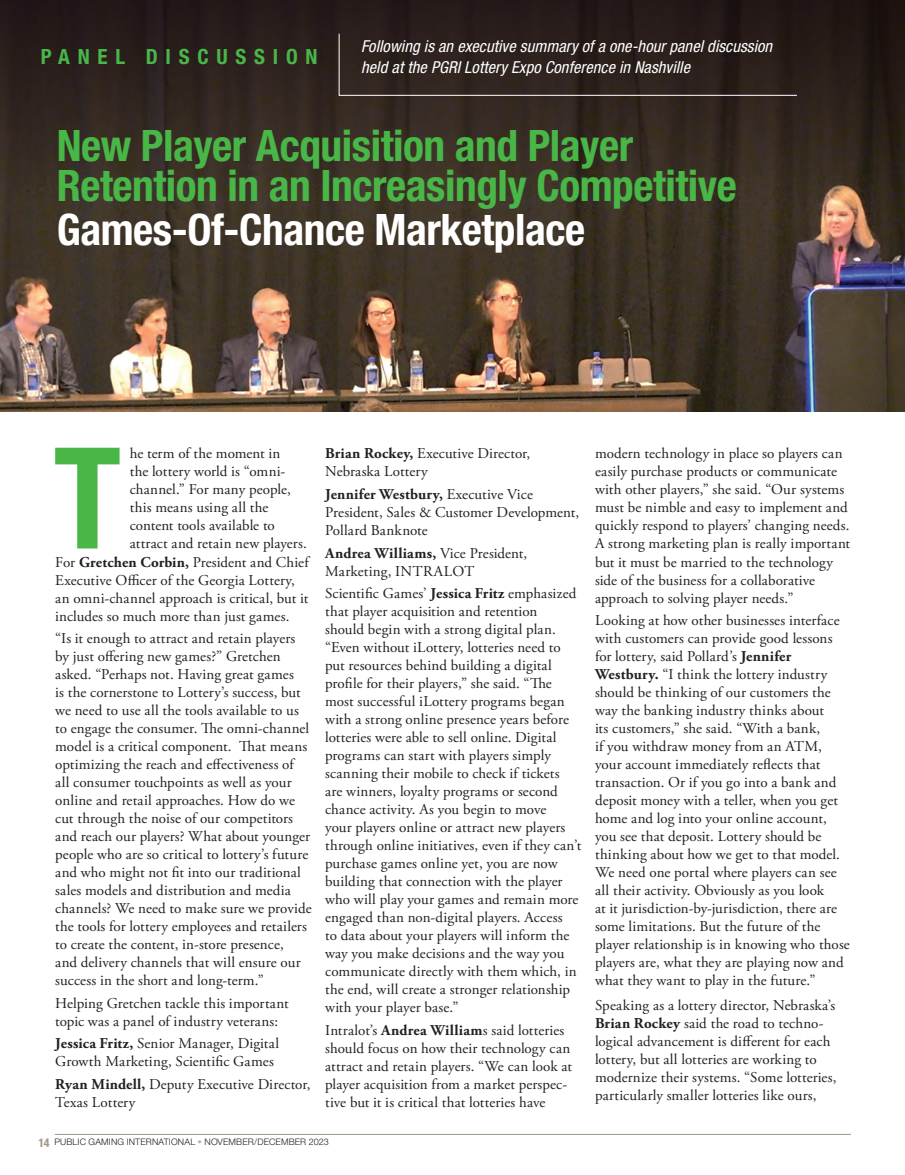
<style>
.page{position:relative;width:905px;height:1175px;background:#fff}
.page>*{position:absolute;margin:0;border:0;box-sizing:border-box;transform-origin:0 0}
.t1{font:700 condensed 141px "Helvetica Neue LT Std";color:#49b748}
.t2{font:700 condensed 43.35px/42.3px "Helvetica Neue LT Std";letter-spacing:-.01em;color:#49b748}
.t3{font:700 condensed 21px "Helvetica Neue LT Std";letter-spacing:.37em;color:#49b748}
.t4{font:italic condensed 16.5px/21px "Helvetica Neue LT Std";letter-spacing:.005em;color:#fff}
.t5{font:15px/18px "Adobe Garamond Pro";letter-spacing:.01em;color:#231f20}
.t6{font:300 9px "Helvetica Neue LT Std";letter-spacing:.015em;color:#231f20}
.s1{color:#fff}
.s2{font-weight:700}
.s3{font-weight:700;font-stretch:condensed;font-size:12px;color:#a19689}
.s4{color:#beb6ad}
</style>
<div class="page">
<hr style="left:55px;top:1134px;width:795px;height:1px;background:#a19689">
<img style="left:0;top:0;width:904px;height:412px">
<svg style="left:339px;top:33px;width:458px;height:63px;background:#2f2420"></svg>
<p class="t3" style="left:41px;top:44px;width:278px">PANEL DISCUSSION</p>
<p class="t4" style="left:361px;top:36px;width:412px">Following is an executive summary of a one-hour panel discussion held at the PGRI Lottery Expo Conference in Nashville</p>
<p class="t2" style="left:57px;top:123px;width:681px">New Player Acquisition and Player<br>Retention in an Increasingly Competitive<br><span class="s1">Games-Of-Chance Marketplace</span></p>
<p class="t1" style="left:53px;top:413px;width:69px">T</p>
<p class="t5" style="left:130px;top:445px;width:152px">he term of the moment in</p>
<p class="t5" style="left:130px;top:463px;width:157px">the lottery world is “omni-</p>
<p class="t5" style="left:130px;top:481px;width:163px">channel.” For many people,</p>
<p class="t5" style="left:130px;top:499px;width:140px">this means using all the</p>
<p class="t5" style="left:130px;top:517px;width:147px">content tools available to</p>
<p class="t5" style="left:130px;top:535px;width:178px">attract and retain new players.</p>
<p class="t5" style="left:55px;top:553px;width:255px">For <span class="s2">Gretchen Corbin,</span> President and Chief</p>
<p class="t5" style="left:55px;top:571px;width:241px">Executive Officer of the Georgia Lottery,</p>
<p class="t5" style="left:55px;top:589px;width:255px">an omni-channel approach is critical, but it</p>
<p class="t5" style="left:55px;top:607px;width:236px">includes so much more than just games.</p>
<p class="t5" style="left:55px;top:630px;width:258px">“Is it enough to attract and retain players by just offering new games?” Gretchen asked. “Perhaps not. Having great games<br>is the cornerstone to Lottery’s success, but we need to use all the tools available to us to engage the consumer. The omni-channel model is a critical component. That means optimizing the reach and effectiveness of all consumer touchpoints as well as your online and retail approaches. How do we cut through the noise of our competitors and reach our players? What about younger people who are so critical to lottery’s future and who might not fit into our traditional sales models and distribution and media channels? We need to make sure we provide the tools for lottery employees and retailers to create the content, in-store presence,<br>and delivery channels that will ensure our success in the short and long-term.”</p>
<p class="t5" style="left:55px;top:994px;width:235px">Helping Gretchen tackle this important topic was a panel of industry veterans:</p>
<p class="t5" style="left:55px;top:1035px;width:225px"><span class="s2">Jessica Fritz,</span> Senior Manager, Digital<br>Growth Marketing, Scientific Games</p>
<p class="t5" style="left:55px;top:1075px;width:257px"><span class="s2">Ryan Mindell,</span> Deputy Executive Director,<br>Texas Lottery</p>
<p class="t5" style="left:325px;top:445px;width:207px"><span class="s2">Brian Rockey,</span> Executive Director,<br>Nebraska Lottery</p>
<p class="t5" style="left:325px;top:486px;width:255px"><span class="s2">Jennifer Westbury,</span> Executive Vice<br>President, Sales &amp; Customer Development,<br>Pollard Banknote</p>
<p class="t5" style="left:325px;top:544px;width:204px"><span class="s2">Andrea Williams,</span> Vice President,<br>Marketing, INTRALOT</p>
<p class="t5" style="left:325px;top:585px;width:258px">Scientific Games’ <span class="s2">Jessica Fritz</span> emphasized that player acquisition and retention<br>should begin with a strong digital plan. “Even without iLottery, lotteries need to put resources behind building a digital profile for their players,” she said. “The most successful iLottery programs began with a strong online presence years before lotteries were able to sell online. Digital programs can start with players simply scanning their mobile to check if tickets<br>are winners, loyalty programs or second chance activity. As you begin to move<br>your players online or attract new players through online initiatives, even if they can’t purchase games online yet, you are now building that connection with the player who will play your games and remain more engaged than non-digital players. Access<br>to data about your players will inform the way you make decisions and the way you communicate directly with them which, in the end, will create a stronger relationship with your player base.”</p>
<p class="t5" style="left:325px;top:1021px;width:248px">Intralot’s <span class="s2">Andrea William</span>s said lotteries should focus on how their technology can attract and retain players. “We can look at player acquisition from a market perspec&shy;tive but it is critical that lotteries have</p>
<p class="t6" style="left:39px;top:1135px;width:292px"><span class="s3">14</span> PUBLIC GAMING INTERNATIONAL <span class="s4">•</span> NOVEMBER/DECEMBER 2023</p>
<p class="t5" style="left:595px;top:445px;width:257px">modern technology in place so players can easily purchase products or communicate with other players,” she said. “Our systems must be nimble and easy to implement and quickly respond to players’ changing needs.<br>A strong marketing plan is really important but it must be married to the technology side of the business for a collaborative approach to solving player needs.”</p>
<p class="t5" style="left:595px;top:612px;width:256px">Looking at how other businesses interface with customers can provide good lessons for lottery, said Pollard’s <span class="s2">Jennifer Westbury.</span> “I think the lottery industry should be thinking of our customers the way the banking industry thinks about<br>its customers,” she said. “With a bank,<br>if you withdraw money from an ATM, your account immediately reflects that transaction. Or if you go into a bank and deposit money with a teller, when you get home and log into your online account, you see that deposit. Lottery should be thinking about how we get to that model.<br>We need one portal where players can see all their activity. Obviously as you look<br>at it jurisdiction-by-jurisdiction, there are some limitations. But the future of the player relationship is in knowing who those players are, what they are playing now and what they want to play in the future.”</p>
<p class="t5" style="left:595px;top:996px;width:243px">Speaking as a lottery director, Nebraska’s <span class="s2">Brian Rockey</span> said the road to techno&shy;logical advancement is different for each lottery, but all lotteries are working to modernize their systems. “Some lotteries, particularly smaller lotteries like ours,</p>
</div>
